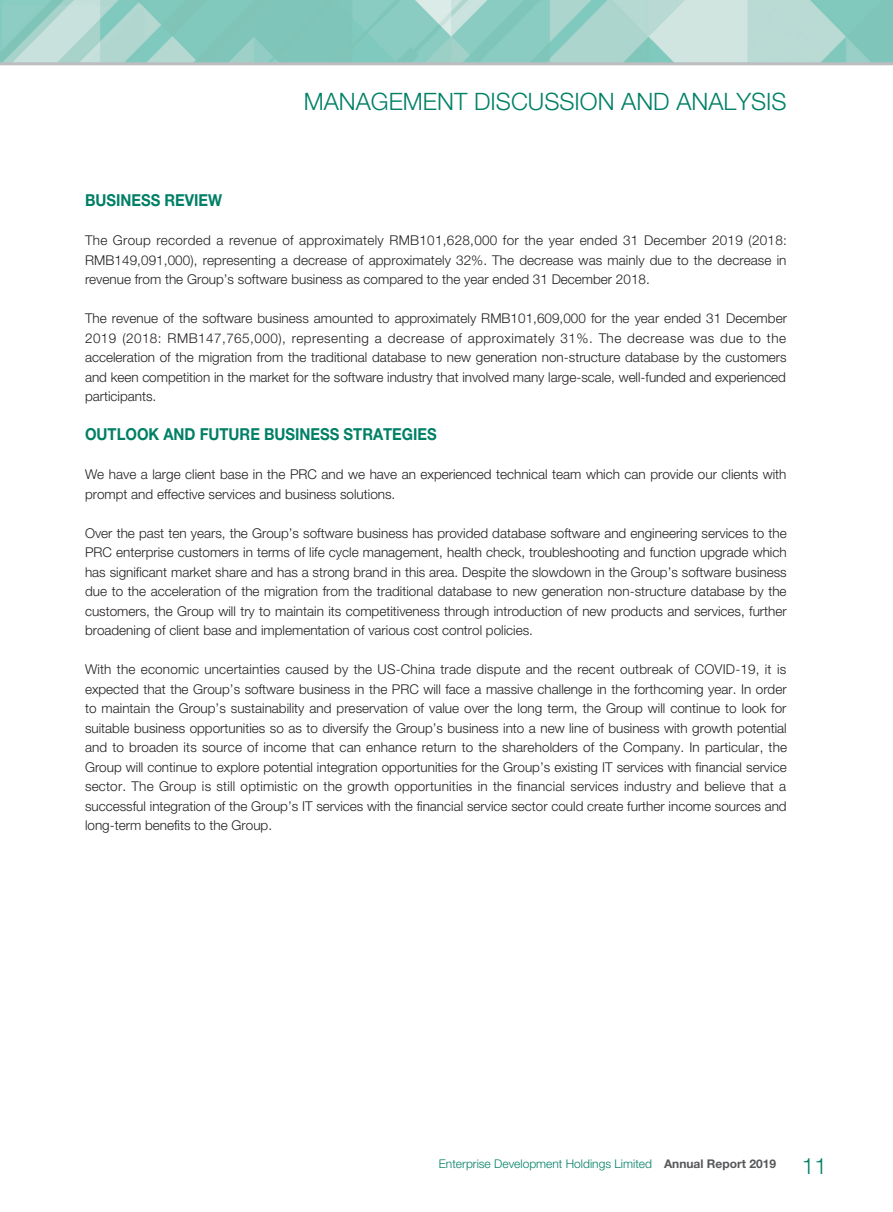
<style>
.page{position:relative;width:893px;height:1212px;background:#fff}
.page>*{position:absolute;margin:0;border:0;box-sizing:border-box;transform-origin:0 0}
.t1{font:300 24px "Helvetica Neue LT Std";color:#008066}
.t2{font:700 16.5px "Helvetica Neue LT Std";color:#008066;scale:.9 1}
.t3{font:300 13.5px/19.5px "Helvetica Neue LT Std";color:#231f20;text-align:justify}
.t4{font:300 12px "Helvetica Neue LT Std";color:#008066}
.s1{font-weight:700;color:#57585a}
.s2{font-size:22.5px}
</style>
<div class="page">
<img style="left:0;top:0;width:893px;height:62px">
<hr style="left:0;top:62px;width:893px;height:3px;background:#bcbdc0">
<h1 class="t1" style="left:304px;top:87px;width:484px">MANAGEMENT DISCUSSION AND ANALYSIS</h1>
<p class="t2" style="left:85px;top:190px;width:154px">BUSINESS REVIEW</p>
<p class="t3" style="left:85px;top:230px;width:703px">The Group recorded a revenue of approximately RMB101,628,000 for the year ended 31 December 2019 (2018:<br>RMB149,091,000), representing a decrease of approximately 32%. The decrease was mainly due to the decrease in revenue from the Group’s software business as compared to the year ended 31 December 2018.</p>
<p class="t3" style="left:85px;top:308px;width:703px">The revenue of the software business amounted to approximately RMB101,609,000 for the year ended 31 December 2019 (2018: RMB147,765,000), representing a decrease of approximately 31%. The decrease was due to the acceleration of the migration from the traditional database to new generation non-structure database by the customers and keen competition in the market for the software industry that involved many large-scale, well-funded and experienced participants.</p>
<p class="t2" style="left:85px;top:424px;width:392px">OUTLOOK AND FUTURE BUSINESS STRATEGIES</p>
<p class="t3" style="left:85px;top:464px;width:703px">We have a large client base in the PRC and we have an experienced technical team which can provide our clients with prompt and effective services and business solutions.</p>
<p class="t3" style="left:85px;top:523px;width:703px">Over the past ten years, the Group’s software business has provided database software and engineering services to the PRC enterprise customers in terms of life cycle management, health check, troubleshooting and function upgrade which has significant market share and has a strong brand in this area. Despite the slowdown in the Group’s software business due to the acceleration of the migration from the traditional database to new generation non-structure database by the customers, the Group will try to maintain its competitiveness through introduction of new products and services, further broadening of client base and implementation of various cost control policies.</p>
<p class="t3" style="left:85px;top:659px;width:703px">With the economic uncertainties caused by the US-China trade dispute and the recent outbreak of COVID-19, it is expected that the Group’s software business in the PRC will face a massive challenge in the forthcoming year. In order to maintain the Group’s sustainability and preservation of value over the long term, the Group will continue to look for suitable business opportunities so as to diversify the Group’s business into a new line of business with growth potential and to broaden its source of income that can enhance return to the shareholders of the Company. In particular, the Group will continue to explore potential integration opportunities for the Group’s existing IT services with financial service sector. The Group is still optimistic on the growth opportunities in the financial services industry and believe that a successful integration of the Group’s IT services with the financial service sector could create further income sources and long-term benefits to the Group.</p>
<p class="t4" style="left:439px;top:1157px;width:390px">Enterprise Development Holdings Limited <span class="s1">Annual Report 2019</span> <span class="s2">11</span></p>
</div>
